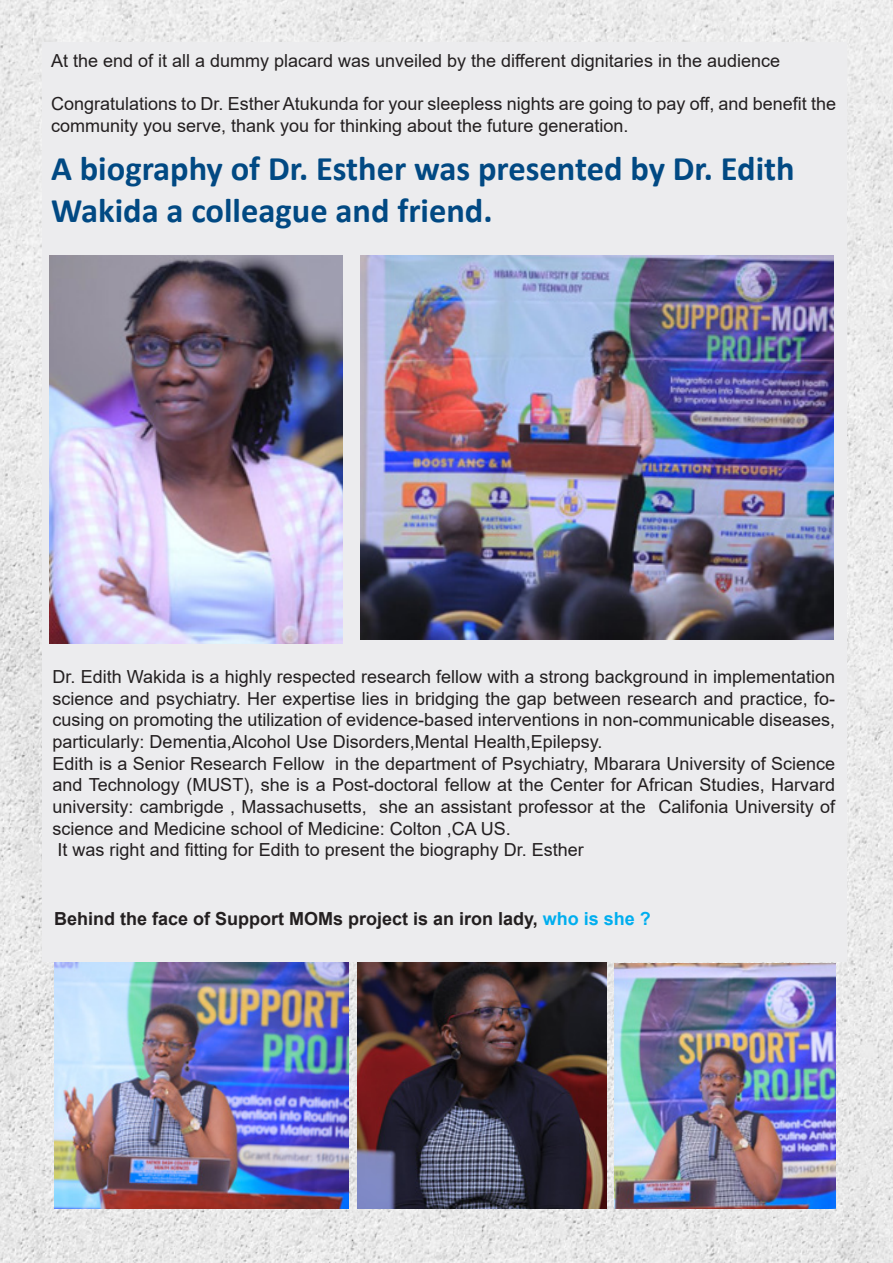
<style>
.page{position:relative;width:893px;height:1263px;background:#fff}
.page>*{position:absolute;margin:0;border:0;box-sizing:border-box;transform-origin:0 0}
.t1{font:700 34.5px/41.4px "Calibri";color:#014983}
.t2{font:18px/21.6px "Arial";color:#231f20;text-align:justify}
.t3{font:700 18px "Arial";color:#231f20}
.s1{color:#00aeef}
</style>
<div class="page">
<img style="left:0;top:0;width:893px;height:1263px">
<div style="left:42px;top:43px;width:805px;height:919px;background:#ececee"></div>
<img style="left:49px;top:255px;width:293px;height:388px">
<img style="left:361px;top:255px;width:473px;height:384px">
<img style="left:54px;top:963px;width:295px;height:246px">
<img style="left:357px;top:963px;width:249px;height:246px">
<img style="left:614px;top:964px;width:221px;height:245px">
<p class="t2" style="left:51px;top:50px;width:730px">At the end of it all a dummy placard was unveiled by the different dignitaries in the audience</p>
<p class="t2" style="left:51px;top:93px;width:786px">Congratulations to Dr. Esther Atukunda for your sleepless nights are going to pay off, and benefit the community you serve, thank you for thinking about the future generation.</p>
<p class="t1" style="left:51px;top:148px;width:745px">A biography of Dr. Esther was presented by Dr. Edith<br>Wakida a colleague and friend.</p>
<p class="t2" style="left:53px;top:666px;width:784px">Dr. Edith Wakida is a highly respected research fellow with a strong background in implementation science and psychiatry. Her expertise lies in bridging the gap between research and practice, fo&shy;cusing on promoting the utilization of evidence-based interventions in non-communicable diseases, particularly: Dementia,Alcohol Use Disorders,Mental Health,Epilepsy.</p>
<p class="t2" style="left:53px;top:752px;width:784px">Edith is a Senior Research Fellow in the department of Psychiatry, Mbarara University of Science and Technology (MUST), she is a Post-doctoral fellow at the Center for African Studies, Harvard university: cambrigde , Massachusetts, she an assistant professor at the Califonia University of science and Medicine school of Medicine: Colton ,CA US.</p>
<p class="t2" style="left:58px;top:839px;width:528px">It was right and fitting for Edith to present the biography Dr. Esther</p>
<p class="t3" style="left:54px;top:906px;width:598px">Behind the face of Support MOMs project is an iron lady, <span class="s1">who is she ?</span></p>
</div>
